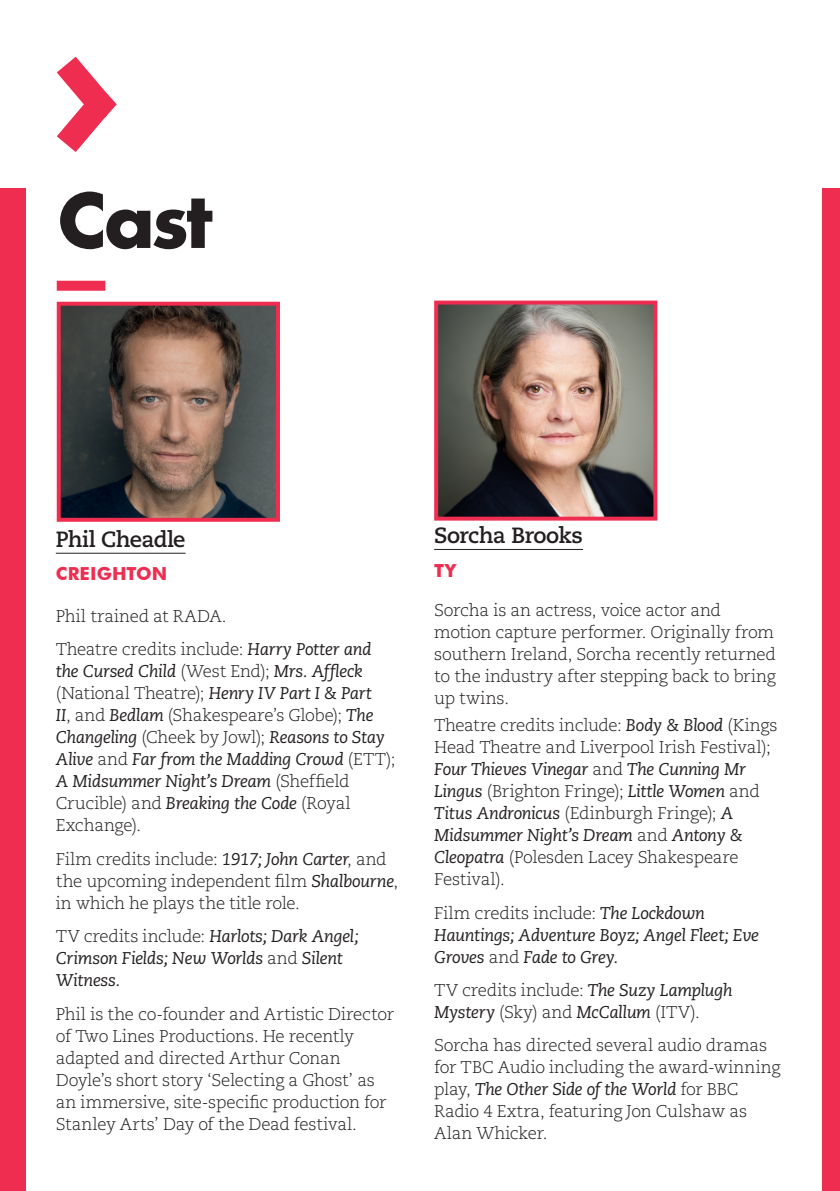
<style>
.page{position:relative;width:840px;height:1191px;background:#fff}
.page>*{position:absolute;margin:0;border:0;box-sizing:border-box;transform-origin:0 0}
.new_heading_futura{font:700 83.2px "Futura PT";color:#231f20}
.creative_name{font:700 22px "Caecilia LT Pro 75";letter-spacing:-.025em;color:#231f20}
.creative_role{font:700 18px "Futura BT";color:#ee2d50}
.creative_role-2{font:300 17px/22px "Caecilia LT Pro 45";letter-spacing:-.01em;color:#231f20}
.t1{font:italic 17px/22px "Caecilia LT Pro 56";letter-spacing:-.025em;color:#231f20}
.s1{font-family:"Caecilia LT Pro 45";font-weight:300;font-style:normal}
.s2{font-family:"Caecilia LT Pro 56";font-weight:400;font-style:italic}
</style>
<div class="page">
<div style="left:0;top:189px;width:26px;height:1002px;background:#ee2d50"></div>
<svg style="left:56px;top:56px;width:61px;height:96px"></svg>
<img style="left:439px;top:305px;width:213px;height:210px">
<div style="left:434px;top:300px;width:223px;height:220px;border:4px solid #ee2d50"></div>
<hr style="left:434px;top:549px;width:148px;height:1px;background:#231f20">
<div style="left:57px;top:281px;width:48px;height:10px;background:#ee2d50"></div>
<div style="left:822px;top:189px;width:17px;height:1002px;background:#ee2d50"></div>
<img style="left:62px;top:307px;width:213px;height:210px">
<div style="left:57px;top:302px;width:223px;height:220px;border:4px solid #ee2d50"></div>
<hr style="left:56px;top:553px;width:129px;height:1px;background:#231f20">
<p class="new_heading_futura" style="left:57px;top:166px;width:157px">Cast</p>
<p class="creative_name" style="left:56px;top:524px;width:131px">Phil Cheadle</p>
<p class="creative_role" style="left:56px;top:563px;width:113px">CREIGHTON</p>
<p class="creative_role-2" style="left:56px;top:605px;width:172px">Phil trained at RADA.</p>
<p class="t1" style="left:56px;top:638px;width:341px"><span class="s1">Theatre credits include:</span> Harry Potter and the Cursed Child <span class="s1">(West End);</span> Mrs. Affleck <span class="s1">(National Theatre);</span> Henry IV Part I &amp; Part<br>II<span class="s1">, and</span> Bedlam <span class="s1">(Shakespeare’s Globe);</span> The Changeling <span class="s1">(Cheek by Jowl);</span> Reasons to Stay Alive <span class="s1">and</span> Far from the Madding Crowd <span class="s1">(ETT); </span>A Midsummer Night’s Dream <span class="s1">(Sheffield Crucible) and</span> Breaking the Code <span class="s1">(Royal Exchange).</span></p>
<p class="creative_role-2" style="left:56px;top:847px;width:343px">Film credits include: <span class="s2">1917; John Carter</span>, and the upcoming independent film <span class="s2">Shalbourne</span>, in which he plays the title role.</p>
<p class="t1" style="left:56px;top:925px;width:304px"><span class="s1">TV credits include:</span> Harlots; Dark Angel;<br>Crimson Fields; New Worlds <span class="s1">and</span> Silent<br>Witness.</p>
<p class="creative_role-2" style="left:56px;top:1002px;width:339px">Phil is the co-founder and Artistic Director of Two Lines Productions. He recently adapted and directed Arthur Conan Doyle’s short story ‘Selecting a Ghost’ as an immersive, site-specific production for Stanley Arts’ Day of the Dead festival.</p>
<p class="creative_name" style="left:434px;top:521px;width:150px">Sorcha Brooks</p>
<p class="creative_role" style="left:434px;top:559px;width:23px">TY</p>
<p class="creative_role-2" style="left:434px;top:598px;width:343px">Sorcha is an actress, voice actor and motion capture performer. Originally from southern Ireland, Sorcha recently returned to the industry after stepping back to bring up twins.</p>
<p class="creative_role-2" style="left:434px;top:714px;width:345px">Theatre credits include: <span class="s2">Body &amp; Blood</span> (Kings Head Theatre and Liverpool Irish Festival); <span class="s2">Four Thieves Vinegar</span> and <span class="s2">The Cunning Mr Lingus</span> (Brighton Fringe); <span class="s2">Little Women</span> and <span class="s2">Titus Andronicus</span> (Edinburgh Fringe); <span class="s2">A Midsummer Night’s Dream</span> and <span class="s2">Antony &amp; Cleopatra</span> (Polesden Lacey Shakespeare Festival).</p>
<p class="t1" style="left:434px;top:901px;width:326px"><span class="s1">Film credits include:</span> The Lockdown<br>Hauntings; Adventure Boyz; Angel Fleet; Eve<br>Groves <span class="s1">and</span> Fade to Grey.</p>
<p class="creative_role-2" style="left:434px;top:978px;width:300px">TV credits include: <span class="s2">The Suzy Lamplugh<br>Mystery</span> (Sky) and <span class="s2">McCallum</span> (ITV).</p>
<p class="creative_role-2" style="left:434px;top:1034px;width:347px">Sorcha has directed several audio dramas for TBC Audio including the award-winning play, <span class="s2">The Other Side of the World</span> for BBC Radio 4 Extra, featuring Jon Culshaw as Alan Whicker.</p>
</div>
